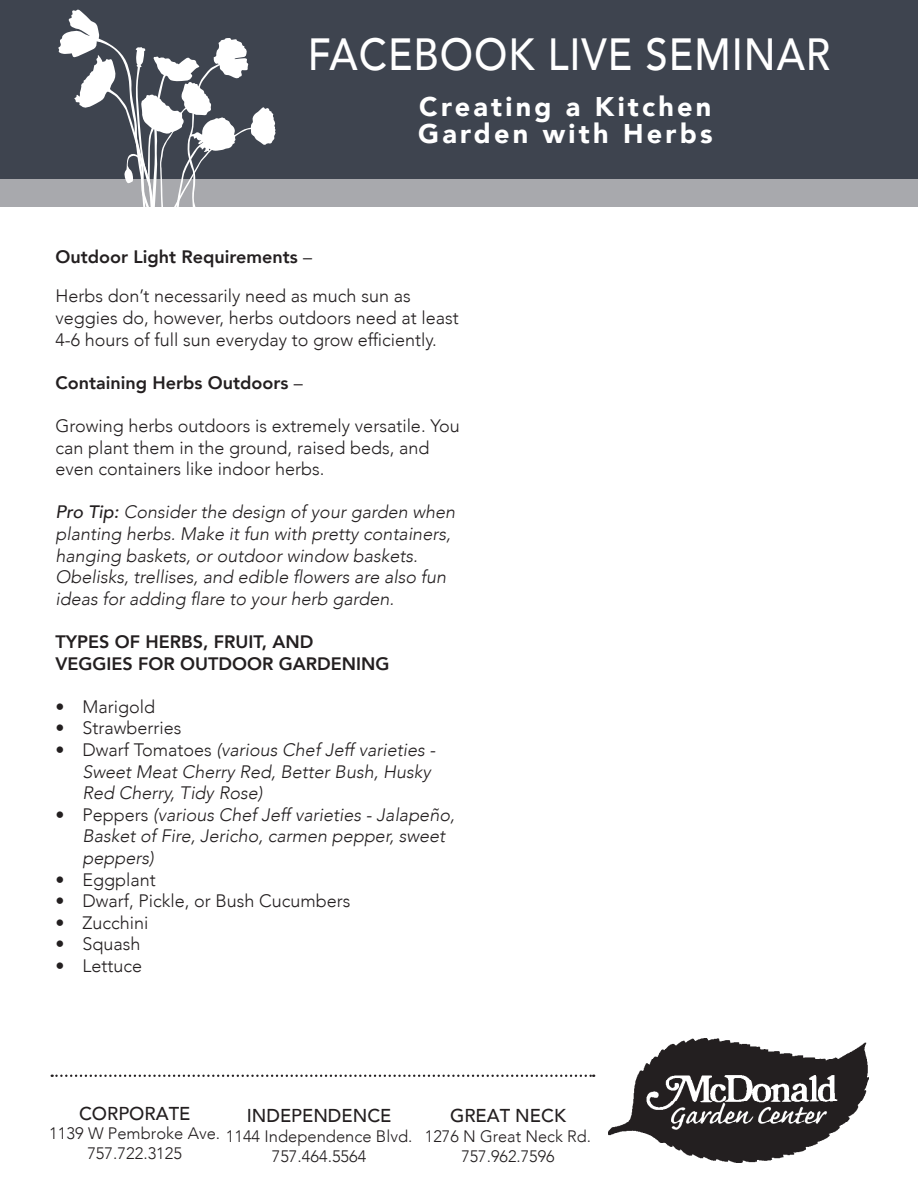
<style>
.page{position:relative;width:918px;height:1188px;background:#fff}
.page>*{position:absolute;margin:0;border:0;box-sizing:border-box;transform-origin:0 0}
.Title_1{font:500 45px "Avenir";letter-spacing:.025em;color:#fff;scale:.89 1}
.t1{font:900 27px "Avenir";letter-spacing:.12em;color:#fff}
.t2{font:500 18.6px "Avenir";color:#231f20}
.t3{font:italic 300 18px/21.6px "Avenir";color:#231f20}
.t4{font:300 18px/21.6px "Avenir";color:#231f20}
.t5{font:800 18px "Avenir";color:#231f20}
.address{font:300 16.5px/19.8px "Avenir";color:#231f20;text-align:center}
.s1{font-weight:300}
.s2{font-weight:500}
.s3{font-style:normal}
</style>
<div class="page">
<div style="left:0;top:0;width:918px;height:180px;background:#3e444f"></div>
<div style="left:0;top:180px;width:918px;height:27px;background:#a8a9ad"></div>
<svg style="left:58px;top:9px;width:218px;height:198px"></svg>
<img style="left:609px;top:1038px;width:260px;height:124px">
<svg style="left:52px;top:1075px;width:542px;height:2px"></svg>
<p class="Title_1" style="left:308px;top:15px;width:589px">FACEBOOK LIVE SEMINAR</p>
<p class="t1" style="left:419px;top:84px;width:294px">Creating a Kitchen</p>
<p class="t1" style="left:418px;top:111px;width:296px">Garden with Herbs</p>
<p class="t5" style="left:56px;top:243px;width:258px">Outdoor Light Requirements <span class="s1">–</span></p>
<p class="t4" style="left:56px;top:285px;width:405px">Herbs don’t necessarily need as much sun as veggies do, however, herbs outdoors need at least<br>4-6 hours of full sun everyday to grow efficiently.</p>
<p class="t5" style="left:56px;top:369px;width:249px">Containing Herbs Outdoors <span class="s1">–</span></p>
<p class="t4" style="left:56px;top:415px;width:406px">Growing herbs outdoors is extremely versatile. You can plant them in the ground, raised beds, and even containers like indoor herbs.</p>
<p class="t3" style="left:56px;top:501px;width:401px"><span class="s2">Pro Tip:</span> Consider the design of your garden when planting herbs. Make it fun with pretty containers, hanging baskets, or outdoor window baskets.<br>Obelisks, trellises, and edible flowers are also fun ideas for adding flare to your herb garden.</p>
<p class="t5" style="left:56px;top:628px;width:259px">TYPES OF HERBS, FRUIT, AND</p>
<p class="t5" style="left:56px;top:649px;width:335px">VEGGIES FOR OUTDOOR GARDENING</p>
<p class="t4" style="left:56px;top:696px;width:101px">• Marigold</p>
<p class="t4" style="left:56px;top:717px;width:127px">• Strawberries</p>
<p class="t3" style="left:82px;top:739px;width:354px;text-indent:-27px"><span class="s3">• Dwarf Tomatoes</span> (various Chef Jeff varieties -<br>Sweet Meat Cherry Red, Better Bush, Husky<br>Red Cherry, Tidy Rose)</p>
<p class="t3" style="left:82px;top:804px;width:374px;text-indent:-27px"><span class="s3">• Peppers</span> (various Chef Jeff varieties - Jalapeño,<br>Basket of Fire, Jericho, carmen pepper, sweet peppers)</p>
<p class="t4" style="left:56px;top:869px;width:102px">• Eggplant</p>
<p class="t4" style="left:56px;top:890px;width:297px">• Dwarf, Pickle, or Bush Cucumbers</p>
<p class="t4" style="left:56px;top:912px;width:94px">• Zucchini</p>
<p class="t4" style="left:56px;top:933px;width:87px">• Squash</p>
<p class="t4" style="left:56px;top:955px;width:88px">• Lettuce</p>
<p class="t2" style="left:79px;top:1097px;width:113px">CORPORATE</p>
<p class="address" style="left:49px;top:1124px;width:173px">1139 W Pembroke Ave.</p>
<p class="address" style="left:87px;top:1144px;width:96px">757.722.3125</p>
<p class="t2" style="left:247px;top:1099px;width:146px">INDEPENDENCE</p>
<p class="address" style="left:226px;top:1126px;width:188px">1144 Independence Blvd.<br>757.464.5564</p>
<p class="t2" style="left:450px;top:1099px;width:117px">GREAT NECK</p>
<p class="address" style="left:425px;top:1126px;width:168px">1276 N Great Neck Rd.</p>
<p class="address" style="left:461px;top:1146px;width:95px">757.962.7596</p>
</div>
